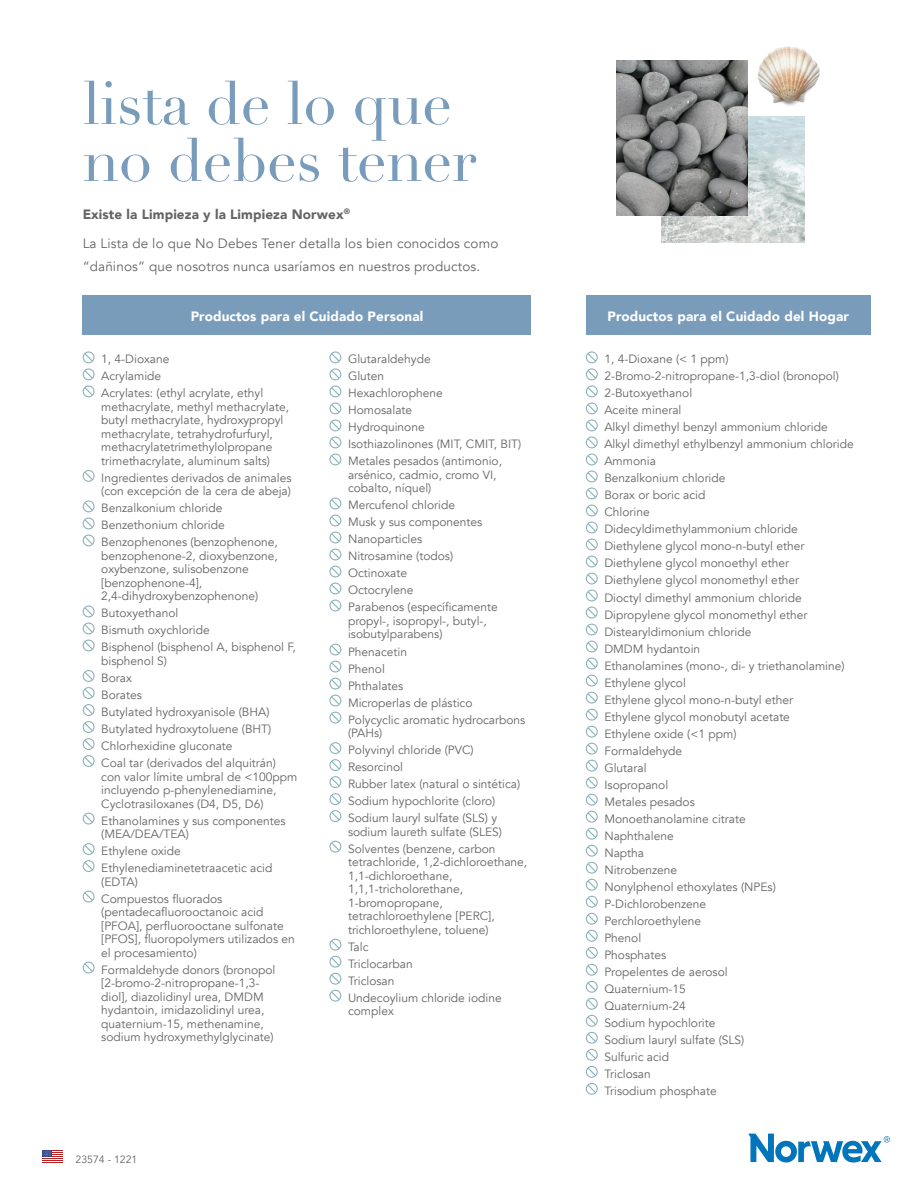
<style>
.page{position:relative;width:918px;height:1188px;background:#fff}
.page>*{position:absolute;margin:0;border:0;box-sizing:border-box;transform-origin:0 0}
.t1{font:60px/57px "Didot";letter-spacing:-.01em;color:#7a9cbb}
.t2{font:13.5px/29.2px "Avenir";letter-spacing:.01em;color:#636466}
.t3{font:900 13.5px "Avenir";letter-spacing:.01em;color:#fff}
.t4{font:12px/17px "Avenir";color:#636466}
.t5{font:10.5px "Avenir";color:#636466}
.s1{font-weight:900}
</style>
<div class="page">
<div style="left:83px;top:295px;width:448px;height:39px;background:#7a9cbb"></div>
<div style="left:586px;top:295px;width:284px;height:39px;background:#7a9cbb"></div>
<svg style="left:83px;top:351px;width:12px;height:46px"></svg>
<svg style="left:83px;top:470px;width:12px;height:12px"></svg>
<svg style="left:83px;top:500px;width:12px;height:29px"></svg>
<svg style="left:83px;top:535px;width:12px;height:11px"></svg>
<svg style="left:83px;top:606px;width:12px;height:11px"></svg>
<svg style="left:83px;top:623px;width:12px;height:11px"></svg>
<svg style="left:83px;top:640px;width:12px;height:11px"></svg>
<svg style="left:83px;top:670px;width:12px;height:97px"></svg>
<svg style="left:83px;top:813px;width:12px;height:12px"></svg>
<svg style="left:83px;top:843px;width:12px;height:29px"></svg>
<svg style="left:83px;top:891px;width:12px;height:12px"></svg>
<svg style="left:83px;top:962px;width:12px;height:12px"></svg>
<svg style="left:329px;top:351px;width:12px;height:97px"></svg>
<svg style="left:329px;top:454px;width:12px;height:11px"></svg>
<svg style="left:329px;top:498px;width:12px;height:11px"></svg>
<svg style="left:329px;top:515px;width:12px;height:11px"></svg>
<svg style="left:329px;top:532px;width:12px;height:11px"></svg>
<svg style="left:329px;top:549px;width:12px;height:11px"></svg>
<svg style="left:329px;top:566px;width:12px;height:11px"></svg>
<svg style="left:329px;top:583px;width:12px;height:11px"></svg>
<svg style="left:329px;top:600px;width:12px;height:11px"></svg>
<svg style="left:329px;top:644px;width:12px;height:80px"></svg>
<svg style="left:329px;top:742px;width:12px;height:80px"></svg>
<svg style="left:329px;top:841px;width:12px;height:12px"></svg>
<svg style="left:329px;top:939px;width:12px;height:63px"></svg>
<svg style="left:586px;top:351px;width:12px;height:97px"></svg>
<svg style="left:586px;top:454px;width:12px;height:11px"></svg>
<svg style="left:586px;top:471px;width:12px;height:11px"></svg>
<svg style="left:586px;top:488px;width:12px;height:11px"></svg>
<svg style="left:586px;top:505px;width:12px;height:11px"></svg>
<svg style="left:586px;top:522px;width:12px;height:11px"></svg>
<svg style="left:586px;top:539px;width:12px;height:11px"></svg>
<svg style="left:586px;top:556px;width:12px;height:11px"></svg>
<svg style="left:586px;top:573px;width:12px;height:11px"></svg>
<svg style="left:586px;top:590px;width:12px;height:505px"></svg>
<svg style="left:748px;top:1134px;width:142px;height:28px"></svg>
<svg style="left:42px;top:1150px;width:21px;height:13px"></svg>
<img style="left:661px;top:116px;width:143px;height:126px">
<img style="left:617px;top:60px;width:131px;height:155px">
<img style="left:758px;top:46px;width:62px;height:60px">
<h1 class="t1" style="left:83px;top:76px;width:395px">lista de lo que no debes tener</h1>
<p class="t2" style="left:83px;top:200px;width:417px"><span class="s1">Existe la Limpieza y la Limpieza Norwex</span><sup>®<br></sup>La Lista de lo que No Debes Tener detalla los bien conocidos como</p>
<p class="t2" style="left:83px;top:252px;width:399px">“dañinos” que nosotros nunca usaríamos en nuestros productos.</p>
<p class="t3" style="left:191px;top:305px;width:234px">Productos para el Cuidado Personal</p>
<p class="t3" style="left:607px;top:305px;width:243px">Productos para el Cuidado del Hogar</p>
<p class="t4" style="left:101px;top:351px;width:163px">1, 4-Dioxane<br>Acrylamide<br>Acrylates: (ethyl acrylate, ethyl</p>
<p class="t4" style="left:101px;top:400px;width:189px;line-height:13.5px">methacrylate, methyl methacrylate, butyl methacrylate, hydroxypropyl methacrylate, tetrahydrofurfuryl, methacrylatetrimethylolpropane trimethacrylate, aluminum salts)</p>
<p class="t4" style="left:101px;top:471px;width:192px;line-height:13.5px">Ingredientes derivados de animales (con excepción de la cera de abeja)</p>
<p class="t4" style="left:101px;top:500px;width:178px">Benzalkonium chloride<br>Benzethonium chloride<br>Benzophenones (benzophenone,</p>
<p class="t4" style="left:101px;top:549px;width:178px;line-height:13.5px">benzophenone-2, dioxybenzone, oxybenzone, sulisobenzone [benzophenone-4],<br>2,4-dihydroxybenzophenone)</p>
<p class="t4" style="left:101px;top:605px;width:196px">Butoxyethanol<br>Bismuth oxychloride<br>Bisphenol (bisphenol A, bisphenol F,</p>
<p class="t4" style="left:101px;top:653px;width:176px">bisphenol S)<br>Borax<br>Borates<br>Butylated hydroxyanisole (BHA)<br>Butylated hydroxytoluene (BHT)<br>Chlorhexidine gluconate<br>Coal tar (derivados del alquitrán)</p>
<p class="t4" style="left:101px;top:770px;width:197px;line-height:13.5px">con valor límite umbral de &lt;100ppm incluyendo p-phenylenediamine,<br>Cyclotrasiloxanes (D4, D5, D6)</p>
<p class="t4" style="left:101px;top:814px;width:186px;line-height:13.5px">Ethanolamines y sus componentes (MEA/DEA/TEA)</p>
<p class="t4" style="left:101px;top:843px;width:173px">Ethylene oxide<br>Ethylenediaminetetraacetic acid</p>
<p class="t4" style="left:101px;top:873px;width:123px">(EDTA)<br>Compuestos fluorados</p>
<p class="t4" style="left:101px;top:905px;width:195px;line-height:13.5px">(pentadecafluorooctanoic acid [PFOA], perfluorooctane sulfonate [PFOS], fluoropolymers utilizados en el procesamiento)</p>
<p class="t4" style="left:101px;top:963px;width:176px;line-height:13.5px">Formaldehyde donors (bronopol [2-bromo-2-nitropropane-1,3- diol], diazolidinyl urea, DMDM hydantoin, imidazolidinyl urea, quaternium-15, methenamine, sodium hydroxymethylglycinate)</p>
<p class="t4" style="left:348px;top:351px;width:175px">Glutaraldehyde<br>Gluten<br>Hexachlorophene<br>Homosalate<br>Hydroquinone<br>Isothiazolinones (MIT, CMIT, BIT)<br>Metales pesados (antimonio,</p>
<p class="t4" style="left:348px;top:468px;width:150px;line-height:13.5px">arsénico, cadmio, cromo VI, cobalto, níquel)</p>
<p class="t4" style="left:348px;top:497px;width:151px">Mercufenol chloride<br>Musk y sus componentes<br>Nanoparticles<br>Nitrosamine (todos)<br>Octinoxate<br>Octocrylene<br>Parabenos (específicamente</p>
<p class="t4" style="left:348px;top:614px;width:140px;line-height:13.5px">propyl-, isopropyl-, butyl-, isobutylparabens)</p>
<p class="t4" style="left:348px;top:643px;width:179px">Phenacetin<br>Phenol<br>Phthalates<br>Microperlas de plástico<br>Polycyclic aromatic hydrocarbons</p>
<p class="t4" style="left:348px;top:725px;width:174px">(PAHs)<br>Polyvinyl chloride (PVC)<br>Resorcinol<br>Rubber latex (natural o sintética)<br>Sodium hypochlorite (cloro)<br>Sodium lauryl sulfate (SLS) y</p>
<p class="t4" style="left:348px;top:823px;width:156px">sodium laureth sulfate (SLES)<br>Solventes (benzene, carbon</p>
<p class="t4" style="left:348px;top:855px;width:181px;line-height:13.5px">tetrachloride, 1,2-dichloroethane,<br>1,1-dichloroethane,<br>1,1,1-tricholorethane,<br>1-bromopropane, tetrachloroethylene [PERC], trichloroethylene, toluene)</p>
<p class="t4" style="left:348px;top:938px;width:155px">Talc<br>Triclocarban<br>Triclosan<br>Undecoylium chloride iodine</p>
<p class="t4" style="left:348px;top:1003px;width:47px">complex</p>
<p class="t4" style="left:604px;top:351px;width:251px">1, 4-Dioxane (&lt; 1 ppm)<br>2-Bromo-2-nitropropane-1,3-diol (bronopol)<br>2-Butoxyethanol<br>Aceite mineral<br>Alkyl dimethyl benzyl ammonium chloride<br>Alkyl dimethyl ethylbenzyl ammonium chloride<br>Ammonia<br>Benzalkonium chloride<br>Borax or boric acid<br>Chlorine<br>Didecyldimethylammonium chloride<br>Diethylene glycol mono-n-butyl ether<br>Diethylene glycol monoethyl ether<br>Diethylene glycol monomethyl ether<br>Dioctyl dimethyl ammonium chloride<br>Dipropylene glycol monomethyl ether<br>Distearyldimonium chloride<br>DMDM hydantoin<br>Ethanolamines (mono-, di- y triethanolamine)<br>Ethylene glycol<br>Ethylene glycol mono-n-butyl ether<br>Ethylene glycol monobutyl acetate<br>Ethylene oxide (&lt;1 ppm)<br>Formaldehyde<br>Glutaral<br>Isopropanol<br>Metales pesados<br>Monoethanolamine citrate<br>Naphthalene<br>Naptha<br>Nitrobenzene<br>Nonylphenol ethoxylates (NPEs)<br>P-Dichlorobenzene<br>Perchloroethylene<br>Phenol<br>Phosphates<br>Propelentes de aerosol<br>Quaternium-15<br>Quaternium-24<br>Sodium hypochlorite<br>Sodium lauryl sulfate (SLS)<br>Sulfuric acid<br>Triclosan<br>Trisodium phosphate</p>
<p class="t5" style="left:76px;top:1153px;width:63px">23574 - 1221</p>
</div>
